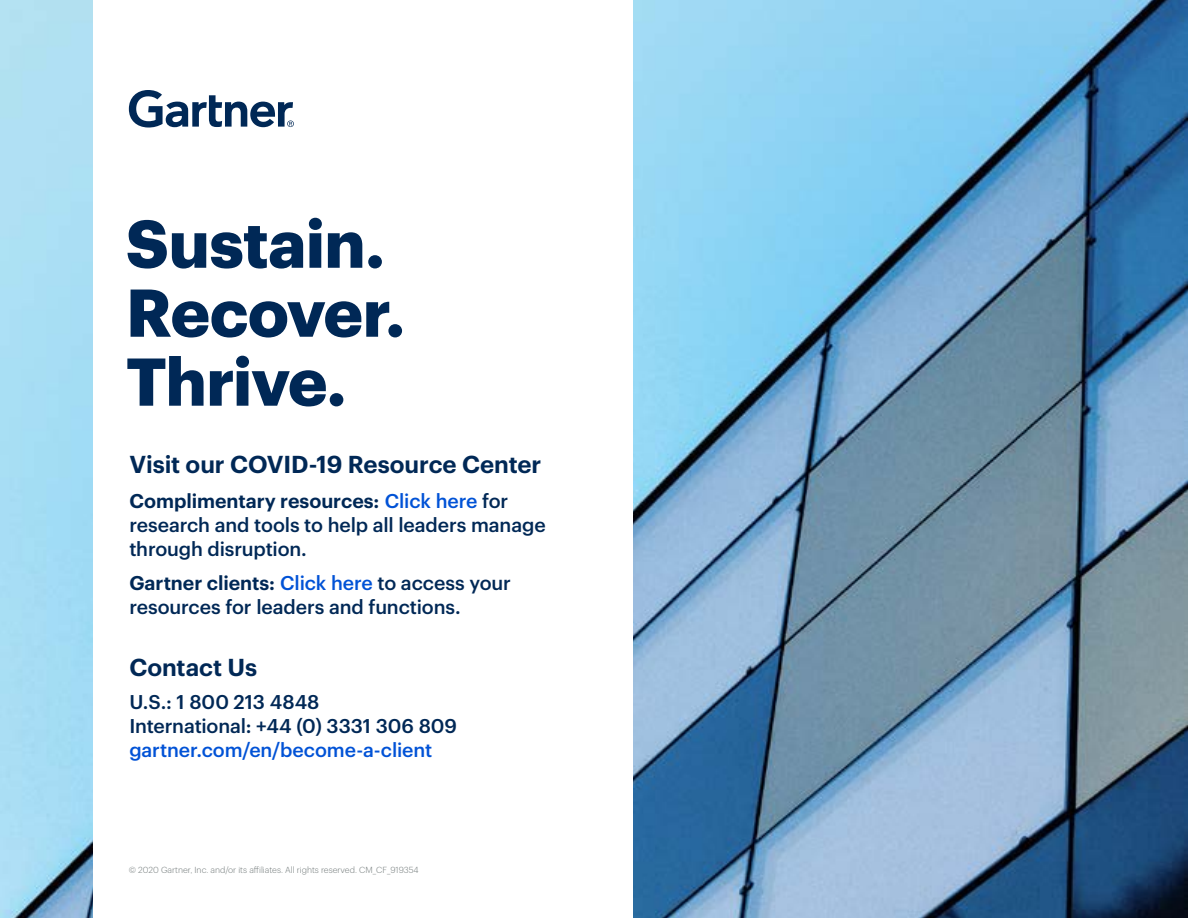
<style>
.page{position:relative;width:1188px;height:918px;background:#fff}
.page>*{position:absolute;margin:0;border:0;box-sizing:border-box;transform-origin:0 0}
.t1{font:700 66px/69px "Graphik";letter-spacing:-.01em;color:#002856}
.t2{font:600 24px "Graphik";letter-spacing:-.005em;color:#002856}
.t3{font:500 19.5px/24px "Graphik";letter-spacing:-.005em;color:#002856}
.t4{font:500 19.5px "Graphik";letter-spacing:-.005em;color:#0052d6}
.t5{font:300 8.7px "Graphik";color:#717979}
.s1{font-weight:600}
.s2{color:#0052d6}
</style>
<div class="page">
<svg style="left:129px;top:90px;width:165px;height:38px"></svg>
<img style="left:633px;top:0;width:555px;height:918px">
<img style="left:0;top:0;width:92px;height:918px">
<h1 class="t1" style="left:126px;top:203px;width:281px">Sustain.<br>Recover.<br>Thrive.</h1>
<p class="t2" style="left:129px;top:446px;width:414px">Visit our COVID-19 Resource Center</p>
<p class="t3" style="left:129px;top:487px;width:418px"><span class="s1">Complimentary resources:</span> <span class="s2">Click here</span> for research and tools to help all leaders manage through disruption.</p>
<p class="t3" style="left:129px;top:570px;width:383px"><span class="s1">Gartner clients:</span> <span class="s2">Click here</span> to access your resources for leaders and functions.</p>
<p class="t2" style="left:129px;top:649px;width:129px">Contact Us</p>
<p class="t3" style="left:129px;top:688px;width:329px">U.S.: 1 800 213 4848<br>International: +44 (0) 3331 306 809</p>
<p class="t4" style="left:129px;top:735px;width:304px">gartner.com/en/become-a-client</p>
<p class="t5" style="left:129px;top:864px;width:291px">© 2020 Gartner, Inc. and/or its affiliates. All rights reserved. CM_CF_919354</p>
</div>
